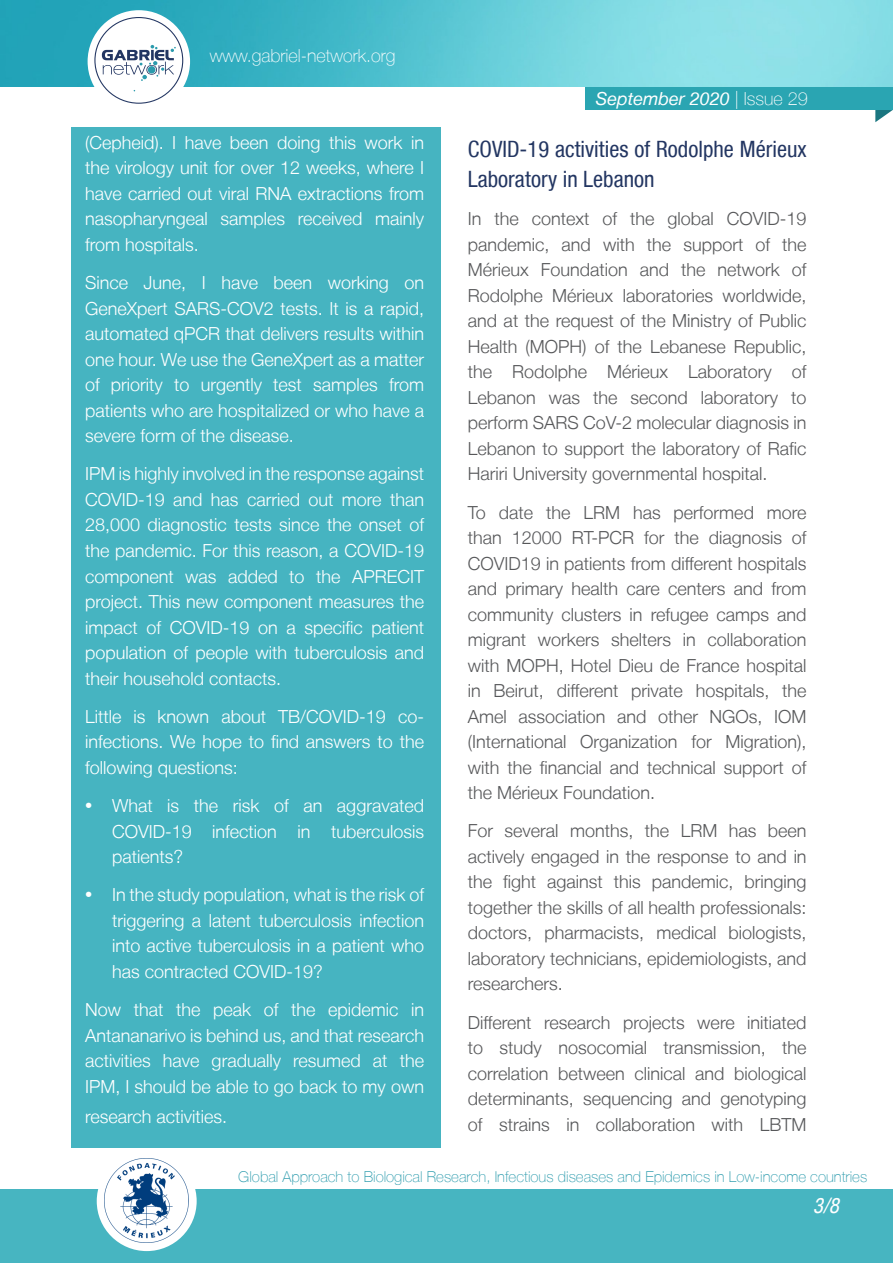
<style>
.page{position:relative;width:893px;height:1263px;background:#fff}
.page>*{position:absolute;margin:0;border:0;box-sizing:border-box;transform-origin:0 0}
.t1{font:condensed 22.5px/30px "Helvetica Neue LT";color:#233662}
.t2{font:italic condensed 21px "Helvetica Neue LT";color:#fff}
.t3{font:300 18px/25.5px "Helvetica Neue LT";color:#57585a;text-align:justify}
.t4{font:300 18px/25.5px "Helvetica Neue LT";color:#fff;text-align:justify}
.t5{font:100 18px "Helvetica Neue LT";color:#fff}
.t6{font:italic 18px "Helvetica Neue LT";color:#fff}
.t7{font:100 15px "Helvetica Neue LT";color:#2b9bad}
.s1{font-family:"Myriad Pro";font-weight:400;font-size:25.5px}
.s2{font-weight:100;font-style:normal}
</style>
<div class="page">
<div style="left:0;top:1190px;width:893px;height:73px;background:#47b5c1"></div>
<svg style="left:875px;top:110px;width:18px;height:12px"></svg>
<div style="left:586px;top:86px;width:307px;height:24px;background:#2aa5b2"></div>
<div style="left:97px;top:1151px;width:100px;height:100px;background:#fff;border-radius:50%"></div>
<img style="left:104px;top:1159px;width:84px;height:83px">
<div style="left:71px;top:128px;width:370px;height:1020px;background:#46b4c1"></div>
<img style="left:0;top:0;width:893px;height:86px">
<div style="left:88px;top:10px;width:102px;height:103px;background:#fff;border-radius:50%"></div>
<svg style="left:94px;top:17px;width:89px;height:87px"></svg>
<p class="t5" style="left:210px;top:45px;width:187px">www.gabriel-network.org</p>
<p class="t4" style="left:85px;top:129px;width:340px">(Cepheid). I have been doing this work in the virology unit for over 12 weeks, where I have carried out viral RNA extractions from nasopharyngeal samples received mainly from hospitals.</p>
<p class="t4" style="left:85px;top:270px;width:341px">Since June, I have been working on GeneXpert SARS-COV2 tests. It is a rapid, automated qPCR that delivers results within one hour. We use the GeneXpert as a matter of priority to urgently test samples from patients who are hospitalized or who have a severe form of the disease.</p>
<p class="t4" style="left:85px;top:461px;width:341px">IPM is highly involved in the response against COVID-19 and has carried out more than 28,000 diagnostic tests since the onset of the pandemic. For this reason, a COVID-19 component was added to the APRECIT project. This new component measures the impact of COVID-19 on a specific patient population of people with tuberculosis and their household contacts.</p>
<p class="t4" style="left:85px;top:703px;width:341px">Little is known about TB/COVID-19 co&shy;infections. We hope to find answers to the following questions:</p>
<p class="t4" style="left:112px;top:792px;width:314px;text-indent:-27px"><span class="s1">•</span> What is the risk of an aggravated COVID-19 infection in tuberculosis patients?</p>
<p class="t4" style="left:112px;top:882px;width:314px;text-indent:-27px"><span class="s1">•</span> In the study population, what is the risk of triggering a latent tuberculosis infection into active tuberculosis in a patient who has contracted COVID-19?</p>
<p class="t4" style="left:85px;top:996px;width:341px">Now that the peak of the epidemic in Antananarivo is behind us, and that research activities have gradually resumed at the IPM, I should be able to go back to my own</p>
<p class="t4" style="left:85px;top:1103px;width:144px">research activities.</p>
<p class="t6" style="left:596px;top:87px;width:214px">September 2020 <span class="s2">| Issue 29</span></p>
<p class="t1" style="left:468px;top:134px;width:340px">COVID-19 activities of Rodolphe Mérieux<br>Laboratory in Lebanon</p>
<p class="t3" style="left:468px;top:206px;width:340px">In the context of the global COVID-19 pandemic, and with the support of the Mérieux Foundation and the network of Rodolphe Mérieux laboratories worldwide, and at the request of the Ministry of Public Health (MOPH) of the Lebanese Republic, the Rodolphe Mérieux Laboratory of Lebanon was the second laboratory to perform SARS CoV-2 molecular diagnosis in Lebanon to support the laboratory of Rafic Hariri University governmental hospital.</p>
<p class="t3" style="left:468px;top:499px;width:340px">To date the LRM has performed more than 12000 RT-PCR for the diagnosis of COVID19 in patients from different hospitals and primary health care centers and from community clusters in refugee camps and migrant workers shelters in collaboration with MOPH, Hotel Dieu de France hospital in Beirut, different private hospitals, the Amel association and other NGOs, IOM (International Organization for Migration), with the financial and technical support of the Mérieux Foundation.</p>
<p class="t3" style="left:468px;top:818px;width:340px">For several months, the LRM has been actively engaged in the response to and in the fight against this pandemic, bringing together the skills of all health professionals: doctors, pharmacists, medical biologists, laboratory technicians, epidemiologists, and researchers.</p>
<p class="t3" style="left:468px;top:1009px;width:340px">Different research projects were initiated to study nosocomial transmission, the correlation between clinical and biological determinants, sequencing and genotyping of strains in collaboration with LBTM</p>
<p class="t7" style="left:238px;top:1168px;width:630px">Global Approach to Biological Research, Infectious diseases and Epidemics in Low-income countries</p>
<p class="t2" style="left:813px;top:1193px;width:27px">3/8</p>
</div>
